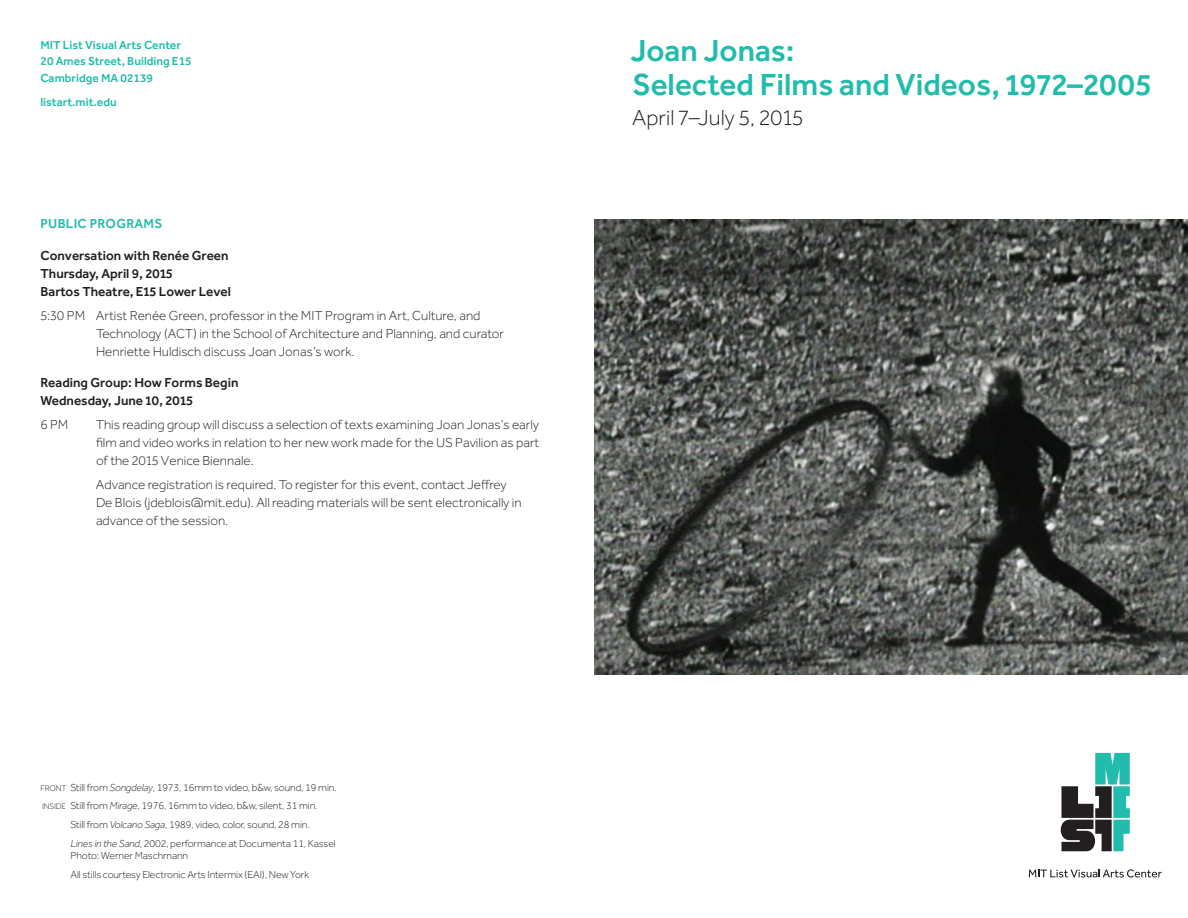
<style>
.page{position:relative;width:1188px;height:918px;background:#fff}
.page>*{position:absolute;margin:0;border:0;box-sizing:border-box;transform-origin:0 0}
.t1{font:500 31.5px/34.5px "Effra";color:#22bcac}
.t2{font:300 22.5px "Effra";color:#231f20}
.t3{font:300 13.5px/18px "Effra";color:#231f20}
.t4{font:500 13.5px "Effra";color:#231f20}
.t5{font:500 13.5px "Effra";letter-spacing:.02em;color:#22bcac}
.t6{font:500 12px/16.5px "Effra";color:#22bcac}
.t7{font:300 10.5px/18.8px "Effra";letter-spacing:-.01em;color:#231f20}
.s1{font-size:8.25px}
.s2{font-style:italic}
</style>
<div class="page">
<img style="left:594px;top:219px;width:594px;height:456px">
<img style="left:1028px;top:752px;width:134px;height:126px">
<p class="t6" style="left:40px;top:36px;width:153px">MIT List Visual Arts Center<br>20 Ames Street, Building E15<br>Cambridge MA 02139</p>
<p class="t6" style="left:40px;top:93px;width:78px">listart.mit.edu</p>
<h3 class="t5" style="left:40px;top:216px;width:124px">PUBLIC PROGRAMS</h3>
<p class="t4" style="left:40px;top:247px;width:190px">Conversation with Renée Green</p>
<p class="t4" style="left:40px;top:265px;width:134px">Thursday, April 9, 2015</p>
<p class="t4" style="left:40px;top:283px;width:192px">Bartos Theatre, E15 Lower Level</p>
<p class="t3" style="left:40px;top:306px;width:46px">5:30 PM</p>
<p class="t3" style="left:96px;top:306px;width:410px">Artist Renée Green, professor in the MIT Program in Art, Culture, and<br>Technology (ACT) in the School of Architecture and Planning, and curator<br>Henriette Huldisch discuss Joan Jonas’s work.</p>
<p class="t4" style="left:40px;top:375px;width:199px">Reading Group: How Forms Begin</p>
<p class="t4" style="left:40px;top:393px;width:154px">Wednesday, June 10, 2015</p>
<p class="t3" style="left:40px;top:416px;width:30px">6 PM</p>
<p class="t3" style="left:96px;top:416px;width:445px;text-align:justify">This reading group will discuss a selection of texts examining Joan Jonas’s early film and video works in relation to her new work made for the US Pavilion as part of the 2015 Venice Biennale.</p>
<p class="t3" style="left:96px;top:476px;width:427px">Advance registration is required. To register for this event, contact Jeffrey<br>De Blois (jdeblois@mit.edu). All reading materials will be sent electronically in advance of the session.</p>
<h1 class="t1" style="left:630px;top:32px;width:523px">Joan Jonas:<br>Selected Films and Videos, 1972–2005</h1>
<h2 class="t2" style="left:632px;top:105px;width:173px">April 7–July 5, 2015</h2>
<p class="t7" style="left:40px;top:778px;width:298px"><span class="s1">FRONT</span> Still from <span class="s2">Songdelay</span>, 1973, 16mm to video, b&amp;w, sound, 19 min.</p>
<p class="t7" style="left:42px;top:796px;width:277px"><span class="s1">INSIDE</span> Still from <span class="s2">Mirage</span>, 1976, 16mm to video, b&amp;w, silent, 31 min.</p>
<p class="t7" style="left:70px;top:815px;width:241px">Still from <span class="s2">Volcano Saga</span>, 1989, video, color, sound, 28 min.</p>
<p class="t7" style="left:70px;top:834px;width:267px"><span class="s2">Lines in the Sand</span>, 2002, performance at Documenta 11, Kassel</p>
<p class="t7" style="left:70px;top:846px;width:240px">Photo: Werner Maschmann<br>All stills courtesy Electronic Arts Intermix (EAI), New York</p>
</div>
